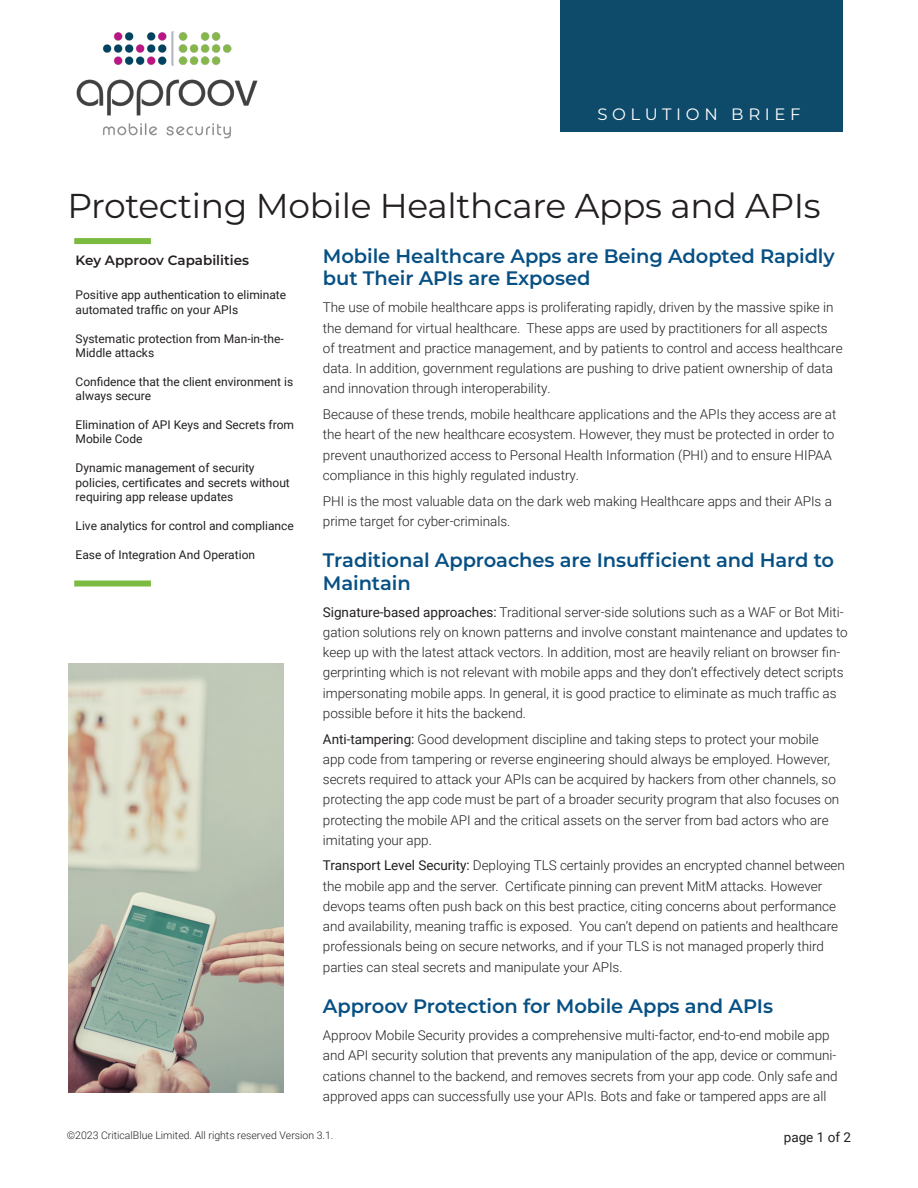
<style>
.page{position:relative;width:918px;height:1188px;background:#fff}
.page>*{position:absolute;margin:0;border:0;box-sizing:border-box;transform-origin:0 0}
._00_Title{font:34.5px "Montserrat";letter-spacing:-.01em;color:#231f20}
._01_Body_Head_1{font:600 19.5px/22.5px "Montserrat";letter-spacing:-.005em;color:#075084}
.t1{font:16.5px "Montserrat";letter-spacing:.28em;color:#fff}
._01_Body{font:300 13.5px/20.2px "Roboto";letter-spacing:-.005em;color:#231f20}
.t2{font:600 13.5px "Montserrat";color:#231f20}
.t3{font:13.5px "Roboto";color:#231f20}
.t4{font:12px/14.4px "Roboto";color:#231f20}
.t5{font:300 10.5px "Roboto";color:#231f20}
.s1{font-weight:400}
</style>
<div class="page">
<img style="left:76px;top:31px;width:182px;height:108px">
<div style="left:561px;top:0;width:282px;height:132px;background:#0e4b6a"></div>
<div style="left:74px;top:580px;width:77px;height:6px;background:#7cbb42"></div>
<div style="left:74px;top:238px;width:77px;height:6px;background:#7cbb42"></div>
<img style="left:68px;top:663px;width:215px;height:430px">
<p class="t1" style="left:597px;top:103px;width:205px">SOLUTION BRIEF</p>
<p class="_00_Title" style="left:68px;top:182px;width:755px">Protecting Mobile Healthcare Apps and APIs</p>
<p class="_01_Body_Head_1" style="left:323px;top:244px;width:513px">Mobile Healthcare Apps are Being Adopted Rapidly but Their APIs are Exposed</p>
<p class="_01_Body" style="left:323px;top:297px;width:521px">The use of mobile healthcare apps is proliferating rapidly, driven by the massive spike in the demand for virtual healthcare. These apps are used by practitioners for all aspects of treatment and practice management, and by patients to control and access healthcare data. In addition, government regulations are pushing to drive patient ownership of data and innovation through interoperability.</p>
<p class="_01_Body" style="left:323px;top:404px;width:515px">Because of these trends, mobile healthcare applications and the APIs they access are at the heart of the new healthcare ecosystem. However, they must be protected in order to prevent unauthorized access to Personal Health Information (PHI) and to ensure HIPAA compliance in this highly regulated industry.</p>
<p class="_01_Body" style="left:323px;top:490px;width:510px">PHI is the most valuable data on the dark web making Healthcare apps and their APIs a prime target for cyber-criminals.</p>
<p class="_01_Body_Head_1" style="left:323px;top:548px;width:513px">Traditional Approaches are Insufficient and Hard to<br>Maintain</p>
<p class="_01_Body" style="left:323px;top:601px;width:526px"><span class="s1">Signature-based approaches:</span> Traditional server-side solutions such as a WAF or Bot Miti&shy;gation solutions rely on known patterns and involve constant maintenance and updates to keep up with the latest attack vectors. In addition, most are heavily reliant on browser fin&shy;gerprinting which is not relevant with mobile apps and they don’t effectively detect scripts impersonating mobile apps. In general, it is good practice to eliminate as much traffic as possible before it hits the backend.</p>
<p class="_01_Body" style="left:323px;top:728px;width:518px"><span class="s1">Anti-tampering:</span> Good development discipline and taking steps to protect your mobile app code from tampering or reverse engineering should always be employed. However, secrets required to attack your APIs can be acquired by hackers from other channels, so protecting the app code must be part of a broader security program that also focuses on protecting the mobile API and the critical assets on the server from bad actors who are imitating your app.</p>
<p class="_01_Body" style="left:323px;top:855px;width:524px"><span class="s1">Transport Level Security:</span> Deploying TLS certainly provides an encrypted channel between the mobile app and the server. Certificate pinning can prevent MitM attacks. However devops teams often push back on this best practice, citing concerns about performance and availability, meaning traffic is exposed. You can’t depend on patients and healthcare professionals being on secure networks, and if your TLS is not managed properly third parties can steal secrets and manipulate your APIs.</p>
<p class="_01_Body_Head_1" style="left:323px;top:994px;width:452px">Approov Protection for Mobile Apps and APIs</p>
<p class="_01_Body" style="left:323px;top:1025px;width:516px">Approov Mobile Security provides a comprehensive multi-factor, end-to-end mobile app and API security solution that prevents any manipulation of the app, device or communi&shy;cations channel to the backend, and removes secrets from your app code. Only safe and approved apps can successfully use your APIs. Bots and fake or tampered apps are all</p>
<p class="t2" style="left:76px;top:251px;width:175px">Key Approov Capabilities</p>
<p class="t4" style="left:76px;top:287px;width:212px">Positive app authentication to eliminate automated traffic on your APIs</p>
<p class="t4" style="left:76px;top:331px;width:210px">Systematic protection from Man-in-the-<br>Middle attacks</p>
<p class="t4" style="left:76px;top:374px;width:219px">Confidence that the client environment is always secure</p>
<p class="t4" style="left:76px;top:417px;width:220px">Elimination of API Keys and Secrets from<br>Mobile Code</p>
<p class="t4" style="left:76px;top:460px;width:216px">Dynamic management of security policies, certificates and secrets without requiring app release updates</p>
<p class="t4" style="left:76px;top:518px;width:220px">Live analytics for control and compliance</p>
<p class="t4" style="left:76px;top:547px;width:181px">Ease of Integration And Operation</p>
<p class="t5" style="left:67px;top:1128px;width:268px">©2023 CriticalBlue Limited. All rights reserved Version 3.1.</p>
<p class="t3" style="left:784px;top:1128px;width:69px">page 1 of 2</p>
</div>
